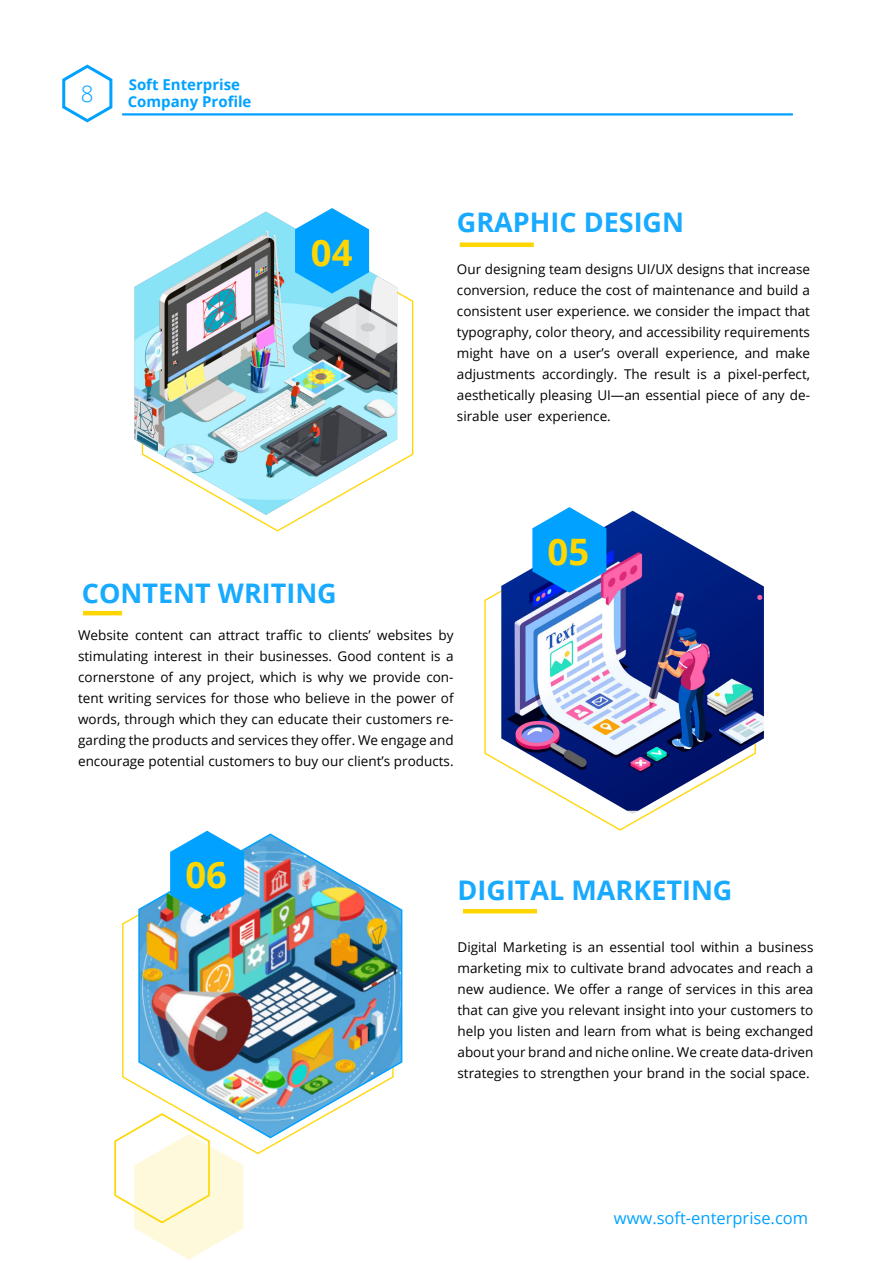
<style>
.page{position:relative;width:893px;height:1263px;background:#fff}
.page>*{position:absolute;margin:0;border:0;box-sizing:border-box;transform-origin:0 0}
.t1{font:700 36.45px "Open Sans";color:#ffd600}
.t2{font:700 27px "Open Sans";color:#18aaff}
.t3{font:300 22.5px "Open Sans";color:#01a2ff}
.t4{font:16.5px "Open Sans";color:#01a2ff}
.t5{font:700 15px "Open Sans";color:#01a2ff}
.t6{font:13.5px/21px "Open Sans";color:#000;text-align:justify}
</style>
<div class="page">
<svg style="left:248px;top:287px;width:166px;height:245px"></svg>
<svg style="left:484px;top:590px;width:166px;height:241px"></svg>
<svg style="left:122px;top:915px;width:163px;height:240px"></svg>
<img style="left:135px;top:212px;width:262px;height:303px">
<img style="left:501px;top:511px;width:263px;height:300px">
<img style="left:137px;top:833px;width:266px;height:306px">
<svg style="left:295px;top:208px;width:74px;height:86px;background:#31b5fc"></svg>
<svg style="left:532px;top:507px;width:74px;height:86px;background:#2ca3f5"></svg>
<svg style="left:170px;top:831px;width:74px;height:85px;background:#33aef4"></svg>
<svg style="left:114px;top:1112px;width:129px;height:148px"></svg>
<svg style="left:62px;top:64px;width:51px;height:59px"></svg>
<hr style="left:122px;top:113px;width:671px;height:3px;background:#01a2ff">
<div style="left:460px;top:242px;width:74px;height:5px;background:#ffd600"></div>
<hr style="left:83px;top:611px;width:39px;height:4px;background:#ffd600">
<hr style="left:463px;top:909px;width:74px;height:4px;background:#ffd600">
<p class="t3" style="left:81px;top:79px;width:14px">8</p>
<p class="t5" style="left:129px;top:74px;width:113px">Soft Enterprise</p>
<p class="t5" style="left:128px;top:91px;width:125px">Company Profile</p>
<p class="t1" style="left:311px;top:227px;width:43px">04</p>
<p class="t2" style="left:82px;top:575px;width:256px">CONTENT WRITING</p>
<p class="t2" style="left:457px;top:203px;width:229px">GRAPHIC DESIGN</p>
<p class="t6" style="left:457px;top:258px;width:355px">Our designing team designs UI/UX designs that increase conversion, reduce the cost of maintenance and build a consistent user experience. we consider the impact that typography, color theory, and accessibility requirements might have on a user’s overall experience, and make adjustments accordingly. The result is a pixel-perfect, aesthetically pleasing UI—an essential piece of any de&shy;sirable user experience.</p>
<p class="t1" style="left:548px;top:526px;width:43px">05</p>
<p class="t6" style="left:78px;top:624px;width:377px">Website content can attract traffic to clients’ websites by stimulating interest in their businesses. Good content is a cornerstone of any project, which is why we provide con&shy;tent writing services for those who believe in the power of words, through which they can educate their customers re&shy;garding the products and services they offer. We engage and encourage potential customers to buy our client’s products.</p>
<p class="t1" style="left:185px;top:849px;width:43px">06</p>
<p class="t2" style="left:458px;top:871px;width:276px">DIGITAL MARKETING</p>
<p class="t6" style="left:458px;top:936px;width:357px">Digital Marketing is an essential tool within a business marketing mix to cultivate brand advocates and reach a new audience. We offer a range of services in this area that can give you relevant insight into your customers to help you listen and learn from what is being exchanged about your brand and niche online. We create data-driven strategies to strengthen your brand in the social space.</p>
<p class="t4" style="left:614px;top:1206px;width:196px">www.soft-enterprise.com</p>
</div>
